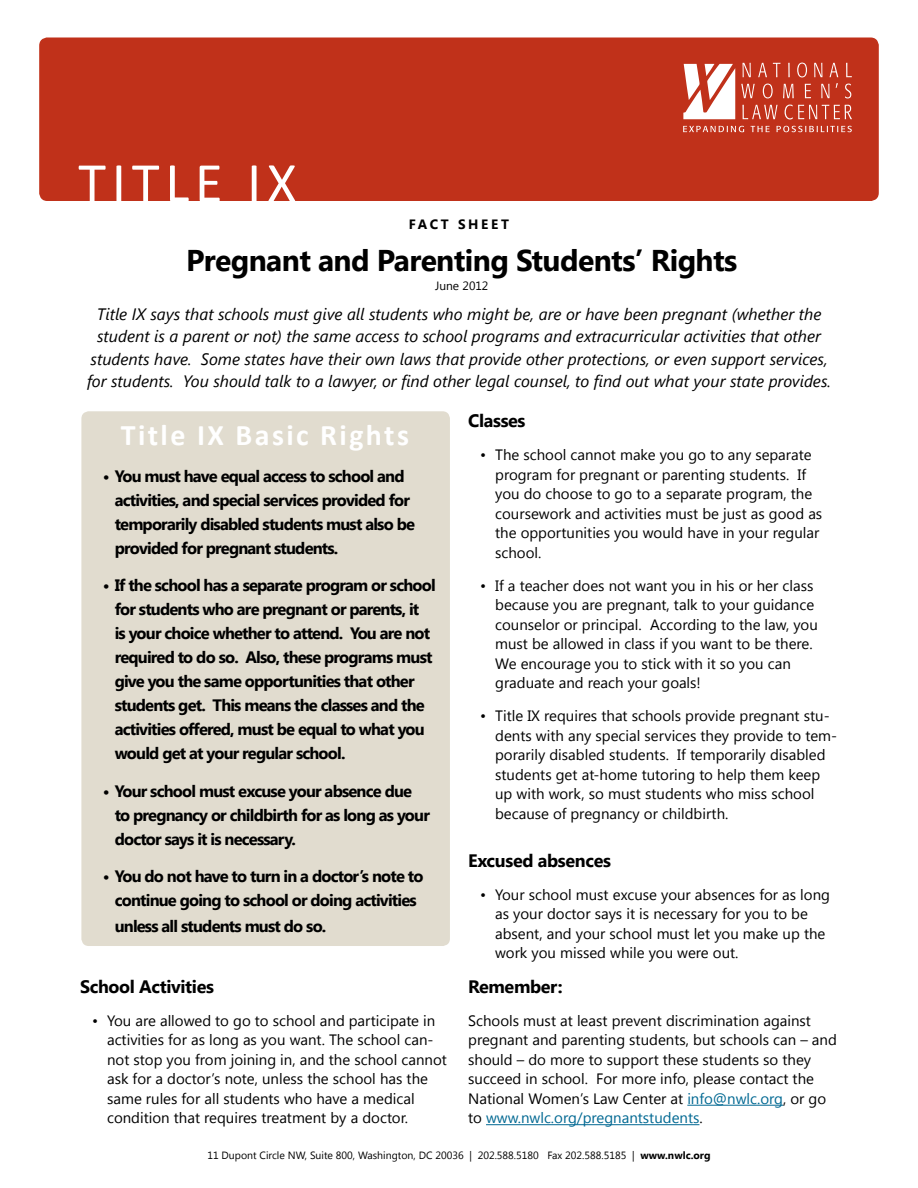
<style>
.page{position:relative;width:918px;height:1188px;background:#fff}
.page>*{position:absolute;margin:0;border:0;box-sizing:border-box;transform-origin:0 0}
.t1{font:57px "Calibri";letter-spacing:.1em;color:#fff}
.t2{font:700 30px "Segoe UI";letter-spacing:-.02em;color:#000}
.t3{font:700 30px "Calibri";letter-spacing:.08em;color:#fff}
.t4{font:700 18px "Segoe UI";letter-spacing:-.02em;color:#000}
.t5{font:700 16.5px/24px "Segoe UI";letter-spacing:-.05em;color:#000}
.t6{font:italic 16.5px/22.5px "Segoe UI";color:#000;text-align:center}
.t7{font:15px/19.5px "Segoe UI";color:#000}
.t8{font:700 13.5px "Segoe UI";letter-spacing:.2em;color:#000}
.t9{font:12px "Segoe UI";color:#000}
.t10{font:10.5px "Segoe UI";color:#000}
.s1{color:#006892}
.s2{font-weight:700}
</style>
<div class="page">
<div style="left:40px;top:38px;width:838px;height:162px;background:#c0311a;border-radius:7px"></div>
<div style="left:39px;top:38px;width:840px;height:163px;border:2px solid #c0311a;border-radius:7px"></div>
<svg style="left:683px;top:64px;width:52px;height:55px"></svg>
<svg style="left:743px;top:63px;width:8px;height:14px"></svg>
<svg style="left:758px;top:63px;width:9px;height:14px"></svg>
<svg style="left:773px;top:63px;width:7px;height:14px"></svg>
<svg style="left:788px;top:63px;width:2px;height:14px"></svg>
<svg style="left:797px;top:63px;width:10px;height:14px"></svg>
<svg style="left:814px;top:63px;width:8px;height:14px"></svg>
<svg style="left:830px;top:63px;width:8px;height:14px"></svg>
<svg style="left:846px;top:63px;width:6px;height:14px"></svg>
<svg style="left:741px;top:84px;width:14px;height:14px"></svg>
<svg style="left:763px;top:84px;width:10px;height:14px"></svg>
<svg style="left:783px;top:84px;width:11px;height:14px"></svg>
<svg style="left:805px;top:84px;width:6px;height:14px"></svg>
<svg style="left:821px;top:84px;width:9px;height:14px"></svg>
<svg style="left:845px;top:84px;width:6px;height:14px"></svg>
<svg style="left:742px;top:105px;width:36px;height:14px"></svg>
<svg style="left:785px;top:105px;width:67px;height:14px"></svg>
<svg style="left:683px;top:126px;width:61px;height:6px"></svg>
<svg style="left:751px;top:126px;width:19px;height:6px"></svg>
<svg style="left:776px;top:126px;width:76px;height:6px"></svg>
<div style="left:81px;top:411px;width:369px;height:535px;background:#e1dccf;border-radius:7px"></div>
<hr style="left:687px;top:1105px;width:96px;height:1px;background:#006892">
<hr style="left:486px;top:1124px;width:213px;height:1px;background:#006892">
<h1 class="t1" style="left:78px;top:147px;width:220px">TITLE IX</h1>
<p class="t8" style="left:409px;top:215px;width:102px">FACT SHEET</p>
<h2 class="t2" style="left:186px;top:239px;width:553px">Pregnant and Parenting Students’ Rights</h2>
<p class="t9" style="left:435px;top:278px;width:55px">June 2012</p>
<p class="t6" style="left:87px;top:302px;width:746px">Title IX says that schools must give all students who might be, are or have been pregnant (whether the student is a parent or not) the same access to school programs and extracurricular activities that other students have. Some states have their own laws that provide other protections, or even support services, for students. You should talk to a lawyer, or find other legal counsel, to find out what your state provides.</p>
<h2 class="t3" style="left:121px;top:416px;width:290px">Title IX Basic Rights</h2>
<p class="t5" style="left:115px;top:463px;width:302px;text-indent:-12px">• You must have equal access to school and activities, and special services provided for temporarily disabled students must also be provided for pregnant students.</p>
<p class="t5" style="left:115px;top:572px;width:323px;text-indent:-12px">• If the school has a separate program or school for students who are pregnant or parents, it<br>is your choice whether to attend. You are not required to do so. Also, these programs must give you the same opportunities that other students get. This means the classes and the activities offered, must be equal to what you would get at your regular school.</p>
<p class="t5" style="left:115px;top:778px;width:317px;text-indent:-12px">• Your school must excuse your absence due to pregnancy or childbirth for as long as your doctor says it is necessary.</p>
<p class="t5" style="left:103px;top:863px;width:322px;text-align:center">• You do not have to turn in a doctor’s note to continue going to school or doing activities</p>
<p class="t5" style="left:115px;top:913px;width:213px">unless all students must do so.</p>
<p class="t4" style="left:80px;top:973px;width:135px">School Activities</p>
<p class="t7" style="left:107px;top:1010px;width:341px;text-indent:-15px">• You are allowed to go to school and participate in activities for as long as you want. The school can&shy;not stop you from joining in, and the school cannot ask for a doctor’s note, unless the school has the same rules for all students who have a medical condition that requires treatment by a doctor.</p>
<p class="t4" style="left:468px;top:408px;width:59px">Classes</p>
<p class="t7" style="left:495px;top:445px;width:329px;text-indent:-15px">• The school cannot make you go to any separate program for pregnant or parenting students. If you do choose to go to a separate program, the coursework and activities must be just as good as the opportunities you would have in your regular school.</p>
<p class="t7" style="left:495px;top:575px;width:324px;text-indent:-15px">• If a teacher does not want you in his or her class because you are pregnant, talk to your guidance counselor or principal. According to the law, you must be allowed in class if you want to be there.<br>We encourage you to stick with it so you can graduate and reach your goals!</p>
<p class="t7" style="left:495px;top:706px;width:343px;text-indent:-15px">• Title IX requires that schools provide pregnant stu&shy;dents with any special services they provide to tem&shy;porarily disabled students. If temporarily disabled students get at-home tutoring to help them keep up with work, so must students who miss school because of pregnancy or childbirth.</p>
<p class="t4" style="left:468px;top:848px;width:144px">Excused absences</p>
<p class="t7" style="left:495px;top:884px;width:336px;text-indent:-15px">• Your school must excuse your absences for as long as your doctor says it is necessary for you to be absent, and your school must let you make up the work you missed while you were out.</p>
<p class="t4" style="left:468px;top:974px;width:96px">Remember:</p>
<p class="t7" style="left:468px;top:1010px;width:370px">Schools must at least prevent discrimination against pregnant and parenting students, but schools can – and should – do more to support these students so they succeed in school. For more info, please contact the National Women’s Law Center at <span class="s1">info@nwlc.org</span>, or go to <span class="s1">www.nwlc.org/pregnantstudents</span>.</p>
<p class="t10" style="left:207px;top:1148px;width:505px">11 Dupont Circle NW, Suite 800, Washington, DC 20036 | 202.588.5180 Fax 202.588.5185 | <span class="s2">www.nwlc.org</span></p>
</div>
